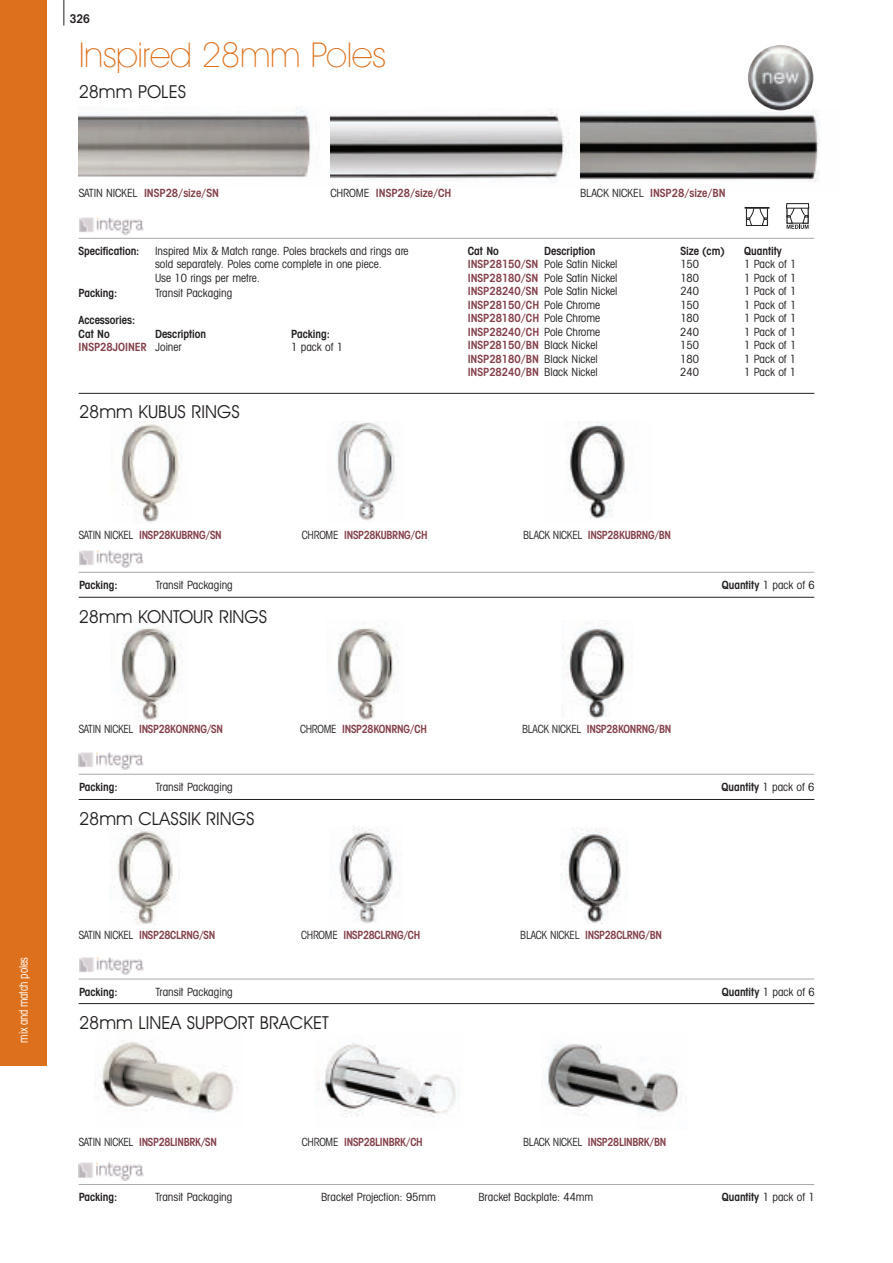
<style>
.page{position:relative;width:893px;height:1263px;background:#fff}
.page>*{position:absolute;margin:0;border:0;box-sizing:border-box;transform-origin:0 0}
.t1{font:200 34.5px "Avant Garde IT Cby BT";letter-spacing:-.01em;color:#dd701c}
.t2{font:18px "Avant Garde IT Cby BT";color:#231f20}
.t3{font:condensed 12px "Avant Garde IT Cby BT";letter-spacing:-.02em;color:#fff;scale:.9 1}
.t4{font:600 condensed 12px "Avant Garde IT Cby BT";color:#231f20}
.t5{font:condensed 11.25px/13.5px "Avant Garde IT Cby BT";color:#231f20}
.t6{font:600 condensed 11.25px "Avant Garde IT Cby BT";letter-spacing:-.02em;color:#83404a;scale:.95 1}
.t7{font:600 condensed 11.25px "Avant Garde IT Cby BT";color:#83404a}
.t8{font:600 condensed 11.25px/13.5px "Avant Garde IT Cby BT";color:#231f20}
.s1{font-weight:400;color:#231f20}
.s2{font-weight:600;color:#83404a}
.s3{font-weight:400}
</style>
<div class="page">
<svg style="left:63px;top:0;width:1px;height:26px"></svg>
<hr style="left:79px;top:238px;width:735px;height:1px;background:#a8a9ad">
<svg style="left:786px;top:203px;width:23px;height:26px"></svg>
<div style="left:746px;top:208px;width:22px;height:18px;border:1px solid #231f20"></div>
<svg style="left:746px;top:209px;width:8px;height:17px"></svg>
<svg style="left:760px;top:209px;width:8px;height:17px"></svg>
<hr style="left:745px;top:207px;width:24px;height:2px;background:#231f20">
<img style="left:79px;top:106px;width:233px;height:72px">
<img style="left:330px;top:109px;width:239px;height:73px">
<img style="left:580px;top:110px;width:240px;height:72px">
<img style="left:79px;top:217px;width:65px;height:18px">
<img style="left:748px;top:45px;width:65px;height:65px;border-radius:50%">
<hr style="left:79px;top:393px;width:735px;height:1px;background:#231f20">
<hr style="left:79px;top:572px;width:735px;height:1px;background:#a8a9ad">
<img style="left:121px;top:421px;width:61px;height:102px">
<img style="left:337px;top:421px;width:59px;height:100px">
<img style="left:568px;top:422px;width:58px;height:97px">
<img style="left:94px;top:1041px;width:144px;height:72px">
<img style="left:317px;top:1043px;width:139px;height:74px">
<img style="left:546px;top:1044px;width:133px;height:73px">
<img style="left:79px;top:550px;width:65px;height:18px">
<hr style="left:79px;top:597px;width:735px;height:1px;background:#231f20">
<hr style="left:79px;top:774px;width:735px;height:1px;background:#a8a9ad">
<img style="left:121px;top:623px;width:60px;height:98px">
<img style="left:337px;top:623px;width:60px;height:98px">
<img style="left:562px;top:622px;width:63px;height:104px">
<img style="left:79px;top:752px;width:65px;height:17px">
<hr style="left:79px;top:799px;width:735px;height:1px;background:#231f20">
<hr style="left:79px;top:1003px;width:735px;height:1px;background:#231f20">
<hr style="left:79px;top:979px;width:735px;height:1px;background:#a8a9ad">
<img style="left:79px;top:957px;width:65px;height:17px">
<img style="left:114px;top:827px;width:60px;height:98px">
<img style="left:565px;top:828px;width:56px;height:96px">
<img style="left:339px;top:826px;width:55px;height:97px">
<hr style="left:79px;top:1184px;width:735px;height:1px;background:#a8a9ad">
<img style="left:79px;top:1162px;width:65px;height:18px">
<div style="left:0;top:0;width:47px;height:1065px;background:#dd701c"></div>
<p class="t4" style="left:70px;top:15px;width:22px">326</p>
<h1 class="t1" style="left:79px;top:43px;width:309px">Inspired 28mm Poles</h1>
<h2 class="t2" style="left:79px;top:85px;width:109px">28mm POLES</h2>
<p class="t7" style="left:79px;top:189px;width:142px"><span class="s1">SATIN NICKEL</span> INSP28/size/SN</p>
<p class="t7" style="left:330px;top:189px;width:123px"><span class="s1">CHROME</span> INSP28/size/CH</p>
<p class="t7" style="left:580px;top:189px;width:147px"><span class="s1">BLACK NICKEL</span> INSP28/size/BN</p>
<p class="t8" style="left:79px;top:245px;width:62px">Specification:</p>
<p class="t5" style="left:155px;top:245px;width:255px">Inspired Mix &amp; Match range. Poles brackets and rings are sold separately. Poles come complete in one piece.<br>Use 10 rings per metre.</p>
<p class="t8" style="left:79px;top:288px;width:40px">Packing:</p>
<p class="t5" style="left:155px;top:288px;width:79px">Transit Packaging</p>
<p class="t8" style="left:79px;top:315px;width:58px">Accessories:<br>Cat No</p>
<p class="t8" style="left:155px;top:328px;width:53px">Description</p>
<p class="t8" style="left:291px;top:328px;width:40px">Packing:</p>
<p class="t7" style="left:79px;top:343px;width:105px">INSP28JOINER <span class="s1">Joiner</span></p>
<p class="t5" style="left:291px;top:342px;width:53px">1 pack of 1</p>
<h2 class="t2" style="left:79px;top:406px;width:162px">28mm KUBUS RINGS</h2>
<p class="t8" style="left:468px;top:245px;width:33px">Cat No</p>
<p class="t8" style="left:544px;top:245px;width:53px">Description</p>
<p class="t8" style="left:680px;top:245px;width:46px">Size (cm)</p>
<p class="t8" style="left:744px;top:245px;width:39px">Quantity</p>
<p class="t5" style="left:468px;top:259px;width:151px"><span class="s2">INSP28150/SN</span> Pole Satin Nickel</p>
<p class="t5" style="left:680px;top:259px;width:20px">150</p>
<p class="t5" style="left:744px;top:259px;width:54px">1 Pack of 1</p>
<p class="t5" style="left:468px;top:272px;width:151px"><span class="s2">INSP28180/SN</span> Pole Satin Nickel</p>
<p class="t5" style="left:680px;top:272px;width:20px">180</p>
<p class="t5" style="left:744px;top:272px;width:54px">1 Pack of 1</p>
<p class="t5" style="left:468px;top:286px;width:151px"><span class="s2">INSP28240/SN</span> Pole Satin Nickel</p>
<p class="t5" style="left:680px;top:286px;width:20px">240</p>
<p class="t5" style="left:744px;top:286px;width:54px">1 Pack of 1</p>
<p class="t7" style="left:468px;top:301px;width:134px">INSP28150/CH <span class="s1">Pole Chrome</span></p>
<p class="t5" style="left:680px;top:299px;width:20px">150</p>
<p class="t5" style="left:744px;top:299px;width:54px">1 Pack of 1</p>
<p class="t7" style="left:468px;top:314px;width:134px">INSP28180/CH <span class="s1">Pole Chrome</span></p>
<p class="t5" style="left:680px;top:313px;width:20px">180</p>
<p class="t5" style="left:744px;top:313px;width:54px">1 Pack of 1</p>
<p class="t7" style="left:468px;top:328px;width:134px">INSP28240/CH <span class="s1">Pole Chrome</span></p>
<p class="t5" style="left:680px;top:326px;width:20px">240</p>
<p class="t5" style="left:744px;top:326px;width:54px">1 Pack of 1</p>
<p class="t7" style="left:468px;top:341px;width:132px">INSP28150/BN <span class="s1">Black Nickel</span></p>
<p class="t5" style="left:680px;top:340px;width:20px">150</p>
<p class="t5" style="left:744px;top:340px;width:54px">1 Pack of 1</p>
<p class="t7" style="left:468px;top:355px;width:132px">INSP28180/BN <span class="s1">Black Nickel</span></p>
<p class="t5" style="left:680px;top:353px;width:20px">180</p>
<p class="t5" style="left:744px;top:353px;width:54px">1 Pack of 1</p>
<p class="t7" style="left:468px;top:368px;width:132px">INSP28240/BN <span class="s1">Black Nickel</span></p>
<p class="t5" style="left:680px;top:367px;width:20px">240</p>
<p class="t5" style="left:744px;top:367px;width:54px">1 Pack of 1</p>
<p class="t3" style="left:19px;top:1042px;width:96px;rotate:-90deg">mix and match poles</p>
<p class="t6" style="left:79px;top:531px;width:152px"><span class="s1">SATIN NICKEL</span> INSP28KUBRNG/SN</p>
<p class="t6" style="left:302px;top:531px;width:134px"><span class="s1">CHROME</span> INSP28KUBRNG/CH</p>
<p class="t6" style="left:523px;top:531px;width:157px"><span class="s1">BLACK NICKEL</span> INSP28KUBRNG/BN</p>
<p class="t8" style="left:79px;top:579px;width:40px">Packing:</p>
<p class="t5" style="left:156px;top:579px;width:79px">Transit Packaging</p>
<p class="t8" style="left:722px;top:579px;width:94px">Quantity <span class="s3">1 pack of 6</span></p>
<h2 class="t2" style="left:79px;top:610px;width:190px">28mm KONTOUR RINGS</h2>
<p class="t6" style="left:79px;top:724px;width:153px"><span class="s1">SATIN NICKEL</span> INSP28KONRNG/SN</p>
<p class="t6" style="left:300px;top:724px;width:135px"><span class="s1">CHROME</span> INSP28KONRNG/CH</p>
<p class="t6" style="left:522px;top:724px;width:159px"><span class="s1">BLACK NICKEL</span> INSP28KONRNG/BN</p>
<p class="t8" style="left:79px;top:781px;width:40px">Packing:</p>
<p class="t5" style="left:156px;top:781px;width:79px">Transit Packaging</p>
<p class="t8" style="left:721px;top:781px;width:94px">Quantity <span class="s3">1 pack of 6</span></p>
<h2 class="t2" style="left:79px;top:812px;width:177px">28mm CLASSIK RINGS</h2>
<p class="t6" style="left:79px;top:930px;width:145px"><span class="s1">SATIN NICKEL</span> INSP28CLRNG/SN</p>
<p class="t6" style="left:301px;top:930px;width:127px"><span class="s1">CHROME</span> INSP28CLRNG/CH</p>
<p class="t6" style="left:520px;top:930px;width:151px"><span class="s1">BLACK NICKEL</span> INSP28CLRNG/BN</p>
<p class="t8" style="left:79px;top:986px;width:40px">Packing:</p>
<p class="t5" style="left:156px;top:986px;width:79px">Transit Packaging</p>
<p class="t8" style="left:722px;top:986px;width:94px">Quantity <span class="s3">1 pack of 6</span></p>
<h2 class="t2" style="left:79px;top:1016px;width:251px">28mm LINEA SUPPORT BRACKET</h2>
<p class="t6" style="left:79px;top:1137px;width:147px"><span class="s1">SATIN NICKEL</span> INSP28LINBRK/SN</p>
<p class="t6" style="left:302px;top:1137px;width:129px"><span class="s1">CHROME</span> INSP28LINBRK/CH</p>
<p class="t6" style="left:523px;top:1137px;width:152px"><span class="s1">BLACK NICKEL</span> INSP28LINBRK/BN</p>
<p class="t8" style="left:79px;top:1191px;width:40px">Packing:</p>
<p class="t5" style="left:155px;top:1191px;width:79px">Transit Packaging</p>
<p class="t5" style="left:321px;top:1191px;width:116px">Bracket Projection: 95mm</p>
<p class="t5" style="left:478px;top:1191px;width:117px">Bracket Backplate: 44mm</p>
<p class="t8" style="left:722px;top:1191px;width:94px">Quantity <span class="s3">1 pack of 1</span></p>
</div>
